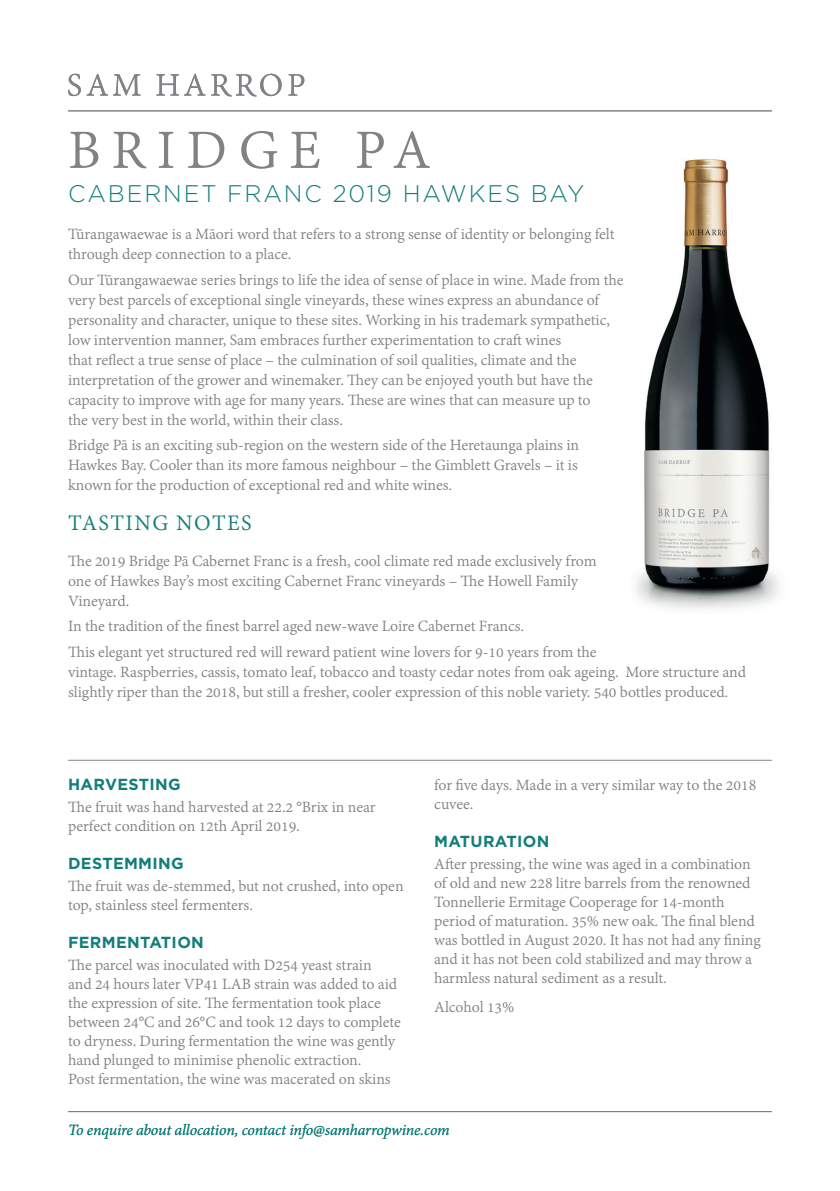
<style>
.page{position:relative;width:840px;height:1191px;background:#fff}
.page>*{position:absolute;margin:0;border:0;box-sizing:border-box;transform-origin:0 0}
.t1{font:60px "Adobe Devanagari";letter-spacing:.18em;color:#808285}
.t2{font:300 24px "Gotham";letter-spacing:.08em;color:#127e7a}
.t3{font:24px "Adobe Devanagari";letter-spacing:.06em;color:#127e7a}
.t4{font:17px/19px "Adobe Devanagari";letter-spacing:-.005em;color:#808285}
.t5{font:italic 17px "Adobe Devanagari";letter-spacing:-.015em;color:#127e7a}
.t6{font:700 16px "Gotham";letter-spacing:.02em;color:#127e7a}
</style>
<div class="page">
<svg style="left:68px;top:74px;width:13px;height:22px"></svg>
<svg style="left:87px;top:74px;width:53px;height:22px"></svg>
<svg style="left:156px;top:74px;width:49px;height:22px"></svg>
<svg style="left:211px;top:74px;width:70px;height:22px"></svg>
<svg style="left:288px;top:74px;width:16px;height:22px"></svg>
<hr style="left:68px;top:111px;width:703px;height:1px;background:#808285">
<hr style="left:68px;top:1111px;width:703px;height:1px;background:#808285">
<hr style="left:68px;top:760px;width:703px;height:1px;background:#808285">
<img style="left:636px;top:159px;width:143px;height:450px">
<h1 class="t1" style="left:68px;top:116px;width:364px">BRIDGE PA</h1>
<h2 class="t2" style="left:68px;top:179px;width:517px">CABERNET FRANC 2019 HAWKES BAY</h2>
<p class="t4" style="left:68px;top:225px;width:547px;line-height:20px">Tūrangawaewae is a Māori word that refers to a strong sense of identity or belonging felt through deep connection to a place.</p>
<p class="t4" style="left:68px;top:271px;width:557px;line-height:20px">Our Tūrangawaewae series brings to life the idea of sense of place in wine. Made from the very best parcels of exceptional single vineyards, these wines express an abundance of personality and character, unique to these sites. Working in his trademark sympathetic, low intervention manner, Sam embraces further experimentation to craft wines<br>that reflect a true sense of place – the culmination of soil qualities, climate and the interpretation of the grower and winemaker. They can be enjoyed youth but have the capacity to improve with age for many years. These are wines that can measure up to<br>the very best in the world, within their class.</p>
<p class="t4" style="left:68px;top:437px;width:512px;line-height:20px;text-align:justify">Bridge Pā is an exciting sub-region on the western side of the Heretaunga plains in Hawkes Bay. Cooler than its more famous neighbour – the Gimblett Gravels – it is known for the production of exceptional red and white wines.</p>
<h2 class="t3" style="left:68px;top:509px;width:185px">TASTING NOTES</h2>
<p class="t4" style="left:68px;top:552px;width:530px;line-height:20px">The 2019 Bridge Pā Cabernet Franc is a fresh, cool climate red made exclusively from one of Hawkes Bay’s most exciting Cabernet Franc vineyards – The Howell Family<br>Vineyard.</p>
<p class="t4" style="left:68px;top:615px;width:529px;line-height:25.6px">In the tradition of the finest barrel aged new-wave Loire Cabernet Francs.<br>This elegant yet structured red will reward patient wine lovers for 9-10 years from the</p>
<p class="t4" style="left:68px;top:663px;width:679px;line-height:20px">vintage. Raspberries, cassis, tomato leaf, tobacco and toasty cedar notes from oak ageing. More structure and slightly riper than the 2018, but still a fresher, cooler expression of this noble variety. 540 bottles produced.</p>
<p class="t6" style="left:68px;top:774px;width:114px">HARVESTING</p>
<p class="t4" style="left:68px;top:798px;width:309px">The fruit was hand harvested at 22.2 °Brix in near perfect condition on 12th April 2019.</p>
<p class="t6" style="left:68px;top:853px;width:117px">DESTEMMING</p>
<p class="t4" style="left:68px;top:878px;width:337px">The fruit was de-stemmed, but not crushed, into open top, stainless steel fermenters.</p>
<p class="t6" style="left:68px;top:932px;width:137px">FERMENTATION</p>
<p class="t4" style="left:68px;top:957px;width:334px">The parcel was inoculated with D254 yeast strain<br>and 24 hours later VP41 LAB strain was added to aid the expression of site. The fermentation took place between 24°C and 26°C and took 12 days to complete to dryness. During fermentation the wine was gently hand plunged to minimise phenolic extraction.<br>Post fermentation, the wine was macerated on skins</p>
<p class="t4" style="left:434px;top:776px;width:323px">for five days. Made in a very similar way to the 2018 cuvee.</p>
<p class="t6" style="left:434px;top:830px;width:117px">MATURATION</p>
<p class="t4" style="left:434px;top:855px;width:328px">After pressing, the wine was aged in a combination of old and new 228 litre barrels from the renowned Tonnellerie Ermitage Cooperage for 14-month period of maturation. 35% new oak. The final blend was bottled in August 2020. It has not had any fining and it has not been cold stabilized and may throw a harmless natural sediment as a result.</p>
<p class="t4" style="left:434px;top:998px;width:82px">Alcohol 13%</p>
<p class="t5" style="left:68px;top:1120px;width:383px">To enquire about allocation, contact info@samharropwine.com</p>
</div>
